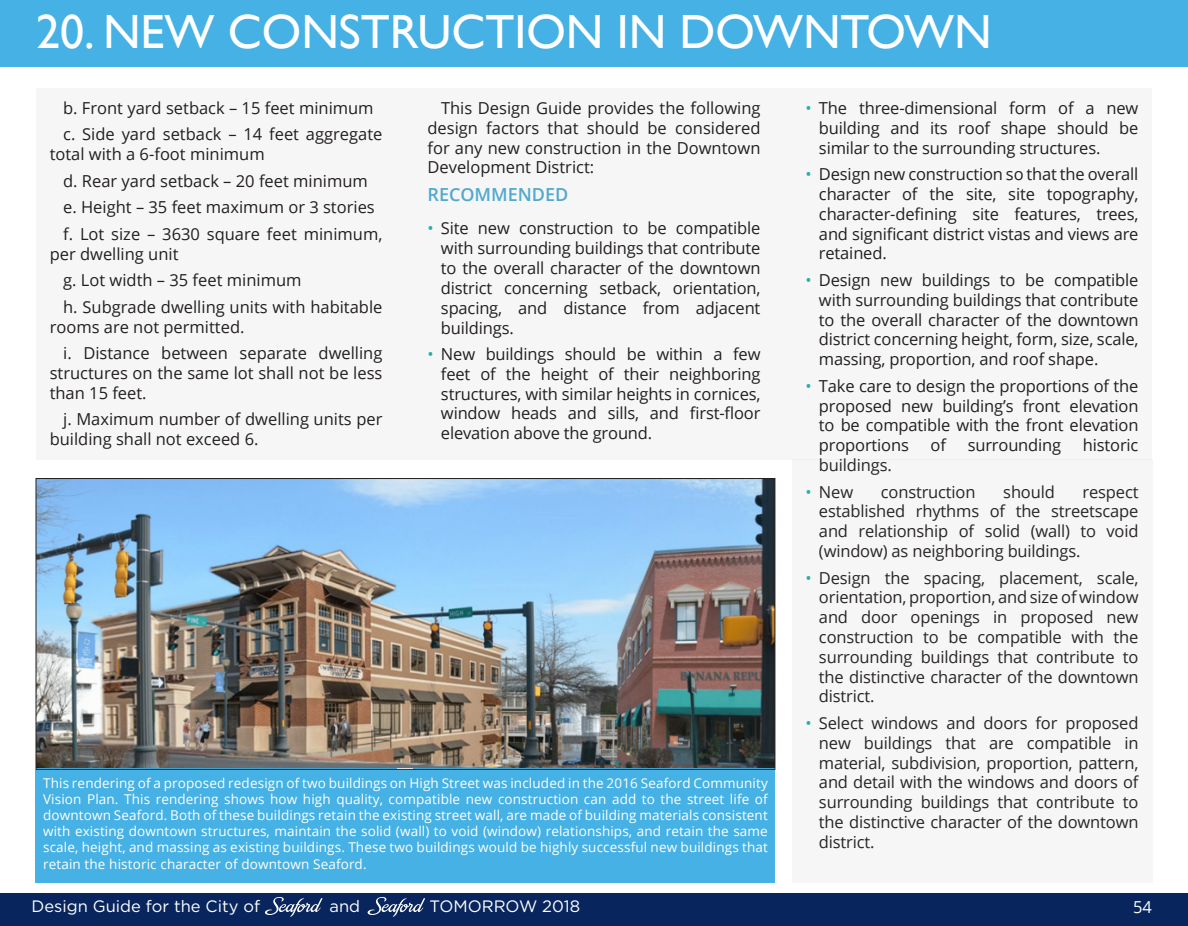
<style>
.page{position:relative;width:1188px;height:926px;background:#fff}
.page>*{position:absolute;margin:0;border:0;box-sizing:border-box;transform-origin:0 0}
.t1{font:48px "Gill Sans";color:#fff}
.t2{font:600 18px "Open Sans";color:#51aacf}
.t3{font:16.5px/19.8px "Open Sans";letter-spacing:-.01em;color:#231f20;text-align:justify}
.t4{font:16.5px "Gotham";color:#fff}
.t5{font:16.5px "Open Sans";color:#fff}
.t6{font:13.5px/16.2px "Open Sans";letter-spacing:.01em;color:#fff;text-align:justify}
.s1{color:#23b1a5}
</style>
<div class="page">
<div style="left:0;top:893px;width:1188px;height:33px;background:#08255d"></div>
<svg style="left:368px;top:897px;width:57px;height:20px"></svg>
<svg style="left:265px;top:897px;width:58px;height:20px"></svg>
<div style="left:36px;top:88px;width:1116px;height:371px;background:#f6f6f7"></div>
<div style="left:0;top:0;width:1188px;height:67px;background:#45b1e4"></div>
<div style="left:36px;top:769px;width:739px;height:113px;background:#45b1e4"></div>
<img style="left:38px;top:480px;width:735px;height:287px">
<div style="left:792px;top:459px;width:361px;height:423px;background:#f6f6f7"></div>
<h1 class="t1" style="left:36px;top:4px;width:957px">20. NEW CONSTRUCTION IN DOWNTOWN</h1>
<p class="t3" style="left:63px;top:94px;width:321px;line-height:26.5px">b. Front yard setback – 15 feet minimum c. Side yard setback – 14 feet aggregate</p>
<p class="t3" style="left:63px;top:141px;width:321px;line-height:26.5px;text-align:left;text-indent:-13px">total with a 6-foot minimum<br>d. Rear yard setback – 20 feet minimum e. Height – 35 feet maximum or 3 stories f. Lot size – 3630 square feet minimum,</p>
<p class="t3" style="left:63px;top:240px;width:321px;line-height:26.5px;text-align:left;text-indent:-13px">per dwelling unit<br>g. Lot width – 35 feet minimum<br>h. Subgrade dwelling units with habitable</p>
<p class="t3" style="left:63px;top:313px;width:321px;line-height:26.5px;text-indent:-13px">rooms are not permitted.<br>i. Distance between separate dwelling</p>
<p class="t3" style="left:50px;top:363px;width:334px">structures on the same lot shall not be less than 15 feet.</p>
<p class="t3" style="left:50px;top:409px;width:334px;text-indent:13px">j. Maximum number of dwelling units per building shall not exceed 6.</p>
<p class="t3" style="left:428px;top:98px;width:335px;text-indent:13px">This Design Guide provides the following design factors that should be considered for any new construction in the Downtown Development District:</p>
<p class="t2" style="left:428px;top:182px;width:142px">RECOMMENDED</p>
<p class="t3" style="left:441px;top:218px;width:321px;text-indent:-13px"><span class="s1">•</span> Site new construction to be compatible with surrounding buildings that contribute to the overall character of the downtown district concerning setback, orientation, spacing, and distance from adjacent buildings.</p>
<p class="t3" style="left:441px;top:344px;width:321px;text-indent:-13px"><span class="s1">•</span> New buildings should be within a few feet of the height of their neighboring structures, with similar heights in cornices, window heads and sills, and first-floor elevation above the ground.</p>
<p class="t6" style="left:43px;top:774px;width:726px">This rendering of a proposed redesign of two buildings on High Street was included in the 2016 Seaford Community Vision Plan. This rendering shows how high quality, compatible new construction can add to the street life of downtown Seaford. Both of these buildings retain the existing street wall, are made of building materials consistent with existing downtown structures, maintain the solid (wall) to void (window) relationships, and retain the same scale, height, and massing as existing buildings. These two buildings would be highly successful new buildings that retain the historic character of downtown Seaford.</p>
<p class="t3" style="left:819px;top:98px;width:321px;text-indent:-13px"><span class="s1">•</span> The three-dimensional form of a new building and its roof shape should be similar to the surrounding structures.</p>
<p class="t3" style="left:819px;top:164px;width:321px;text-indent:-13px"><span class="s1">•</span> Design new construction so that the overall character of the site, site topography, character-defining site features, trees, and significant district vistas and views are retained.</p>
<p class="t3" style="left:819px;top:269px;width:321px;text-indent:-13px"><span class="s1">•</span> Design new buildings to be compatible with surrounding buildings that contribute to the overall character of the downtown district concerning height, form, size, scale, massing, proportion, and roof shape.</p>
<p class="t3" style="left:819px;top:375px;width:321px;text-indent:-13px"><span class="s1">•</span> Take care to design the proportions of the proposed new building’s front elevation to be compatible with the front elevation proportions</p>
<p class="t3" style="left:931px;top:435px;width:17px">of</p>
<p class="t3" style="left:968px;top:435px;width:95px">surrounding</p>
<p class="t3" style="left:1083px;top:435px;width:57px">historic</p>
<p class="t3" style="left:819px;top:454px;width:74px">buildings.</p>
<p class="t3" style="left:806px;top:481px;width:49px"><span class="s1">•</span> New</p>
<p class="t3" style="left:881px;top:481px;width:96px">construction</p>
<p class="t3" style="left:1003px;top:481px;width:53px">should</p>
<p class="t3" style="left:819px;top:481px;width:321px;text-indent:264px">respect established rhythms of the streetscape and relationship of solid (wall) to void (window) as neighboring buildings.</p>
<p class="t3" style="left:819px;top:567px;width:321px;text-indent:-13px"><span class="s1">•</span> Design the spacing, placement, scale, orientation, proportion, and size of window and door openings in proposed new construction to be compatible with the surrounding buildings that contribute to the distinctive character of the downtown district.</p>
<p class="t3" style="left:819px;top:712px;width:321px;text-indent:-13px"><span class="s1">•</span> Select windows and doors for proposed new buildings that are compatible in material, subdivision, proportion, pattern, and detail with the windows and doors of surrounding buildings that contribute to the distinctive character of the downtown district.</p>
<p class="t4" style="left:32px;top:895px;width:230px">Design Guide for the City of</p>
<p class="t4" style="left:330px;top:895px;width:32px">and</p>
<p class="t4" style="left:430px;top:895px;width:152px">TOMORROW 2018</p>
<p class="t5" style="left:1133px;top:895px;width:20px">54</p>
</div>
